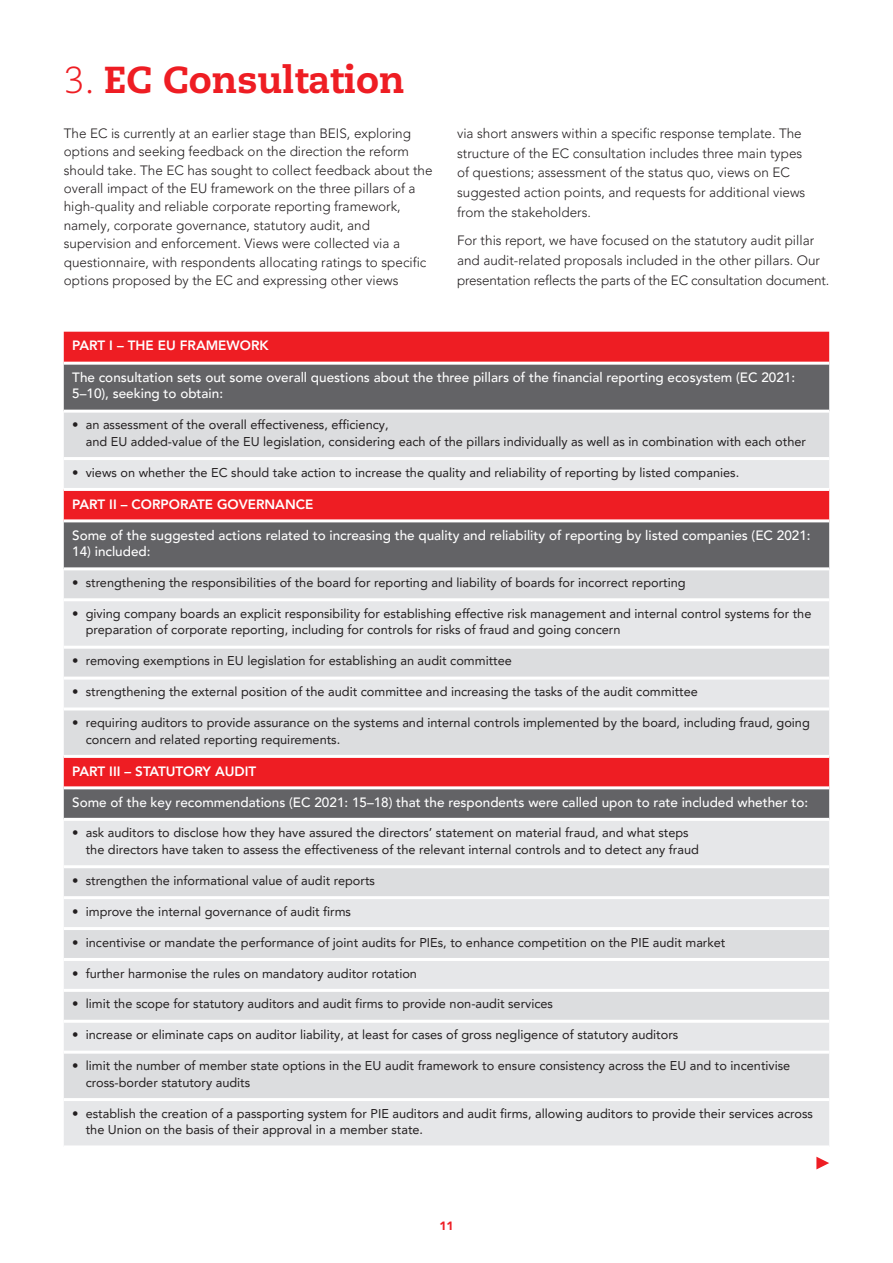
<style>
.page{position:relative;width:893px;height:1263px;background:#fff}
.page>*{position:absolute;margin:0;border:0;box-sizing:border-box;transform-origin:0 0}
.t1{font:800 37.5px "Caecilia";color:#ee1d23}
.t2{font:300 13.5px/18.5px "Avenir LT Pro";color:#231f20}
.t3{font:500 13.5px/16.5px "Avenir LT Pro";color:#fff}
.t4{font:800 13.5px "Avenir LT Pro";color:#fff}
.t5{font:12.75px/16.5px "Avenir LT Pro";color:#231f20}
.t6{font:900 12px "Avenir LT Pro";color:#ee1d23}
.s1{font-weight:300}
</style>
<div class="page">
<div style="left:64px;top:332px;width:765px;height:30px;background:#ee1d23"></div>
<div style="left:64px;top:365px;width:765px;height:45px;background:#636366"></div>
<div style="left:64px;top:413px;width:765px;height:44px;background:#dcdddf"></div>
<svg style="left:64px;top:460px;width:765px;height:685px;background:#d4c2c4"></svg>
<hr style="left:64px;top:488px;width:765px;height:3px;background:#fff">
<hr style="left:64px;top:519px;width:765px;height:3px;background:#fff">
<hr style="left:64px;top:567px;width:765px;height:3px;background:#fff">
<hr style="left:64px;top:598px;width:765px;height:3px;background:#fff">
<hr style="left:64px;top:646px;width:765px;height:3px;background:#fff">
<hr style="left:64px;top:677px;width:765px;height:3px;background:#fff">
<hr style="left:64px;top:707px;width:765px;height:3px;background:#fff">
<hr style="left:64px;top:755px;width:765px;height:3px;background:#fff">
<hr style="left:64px;top:786px;width:765px;height:3px;background:#fff">
<hr style="left:64px;top:818px;width:765px;height:3px;background:#fff">
<hr style="left:64px;top:865px;width:765px;height:3px;background:#fff">
<hr style="left:64px;top:896px;width:765px;height:3px;background:#fff">
<hr style="left:64px;top:927px;width:765px;height:3px;background:#fff">
<hr style="left:64px;top:958px;width:765px;height:3px;background:#fff">
<hr style="left:64px;top:989px;width:765px;height:3px;background:#fff">
<hr style="left:64px;top:1020px;width:765px;height:3px;background:#fff">
<hr style="left:64px;top:1051px;width:765px;height:3px;background:#fff">
<hr style="left:64px;top:1098px;width:765px;height:3px;background:#fff">
<svg style="left:816px;top:1157px;width:13px;height:12px"></svg>
<h1 class="t1" style="left:64px;top:57px;width:342px"><span class="s1">3.</span> EC Consultation</h1>
<p class="t2" style="left:64px;top:124px;width:370px">The EC is currently at an earlier stage than BEIS, exploring options and seeking feedback on the direction the reform should take. The EC has sought to collect feedback about the overall impact of the EU framework on the three pillars of a high-quality and reliable corporate reporting framework, namely, corporate governance, statutory audit, and supervision and enforcement. Views were collected via a questionnaire, with respondents allocating ratings to specific options proposed by the EC and expressing other views</p>
<p class="t2" style="left:457px;top:123px;width:350px;line-height:19.8px">via short answers within a specific response template. The structure of the EC consultation includes three main types of questions; assessment of the status quo, views on EC suggested action points, and requests for additional views from the stakeholders.</p>
<p class="t2" style="left:457px;top:231px;width:374px;line-height:19.8px">For this report, we have focused on the statutory audit pillar and audit-related proposals included in the other pillars. Our presentation reflects the parts of the EC consultation document.</p>
<p class="t4" style="left:72px;top:338px;width:198px">PART I – THE EU FRAMEWORK</p>
<p class="t3" style="left:72px;top:369px;width:724px">The consultation sets out some overall questions about the three pillars of the financial reporting ecosystem (EC 2021:<br>5–10), seeking to obtain:</p>
<p class="t5" style="left:86px;top:416px;width:722px;text-indent:-13px">• an assessment of the overall effectiveness, efficiency,<br>and EU added-value of the EU legislation, considering each of the pillars individually as well as in combination with each other</p>
<p class="t5" style="left:72px;top:464px;width:668px">• views on whether the EC should take action to increase the quality and reliability of reporting by listed companies.</p>
<p class="t4" style="left:72px;top:496px;width:242px">PART II – CORPORATE GOVERNANCE</p>
<p class="t3" style="left:72px;top:527px;width:740px">Some of the suggested actions related to increasing the quality and reliability of reporting by listed companies (EC 2021:</p>
<p class="t3" style="left:72px;top:543px;width:80px">14) included:</p>
<p class="t5" style="left:72px;top:574px;width:615px">• strengthening the responsibilities of the board for reporting and liability of boards for incorrect reporting</p>
<p class="t5" style="left:86px;top:605px;width:727px;text-indent:-13px">• giving company boards an explicit responsibility for establishing effective risk management and internal control systems for the preparation of corporate reporting, including for controls for risks of fraud and going concern</p>
<p class="t5" style="left:72px;top:652px;width:441px">• removing exemptions in EU legislation for establishing an audit committee</p>
<p class="t5" style="left:72px;top:683px;width:627px">• strengthening the external position of the audit committee and increasing the tasks of the audit committee</p>
<p class="t5" style="left:86px;top:714px;width:726px;text-indent:-13px">• requiring auditors to provide assurance on the systems and internal controls implemented by the board, including fraud, going concern and related reporting requirements.</p>
<p class="t4" style="left:72px;top:763px;width:186px">PART III – STATUTORY AUDIT</p>
<p class="t3" style="left:72px;top:794px;width:737px">Some of the key recommendations (EC 2021: 15–18) that the respondents were called upon to rate included whether to:</p>
<p class="t5" style="left:86px;top:825px;width:615px;text-indent:-13px">• ask auditors to disclose how they have assured the directors’ statement on material fraud, and what steps the directors have taken to assess the effectiveness of the relevant internal controls and to detect any fraud</p>
<p class="t5" style="left:72px;top:872px;width:304px">• strengthen the informational value of audit reports</p>
<p class="t5" style="left:72px;top:903px;width:280px">• improve the internal governance of audit firms</p>
<p class="t5" style="left:72px;top:934px;width:655px">• incentivise or mandate the performance of joint audits for PIEs, to enhance competition on the PIE audit market</p>
<p class="t5" style="left:72px;top:965px;width:346px">• further harmonise the rules on mandatory auditor rotation</p>
<p class="t5" style="left:72px;top:996px;width:482px">• limit the scope for statutory auditors and audit firms to provide non-audit services</p>
<p class="t5" style="left:72px;top:1026px;width:607px">• increase or eliminate caps on auditor liability, at least for cases of gross negligence of statutory auditors</p>
<p class="t5" style="left:86px;top:1057px;width:706px;text-indent:-13px">• limit the number of member state options in the EU audit framework to ensure consistency across the EU and to incentivise cross-border statutory audits</p>
<p class="t5" style="left:86px;top:1105px;width:729px;text-indent:-13px">• establish the creation of a passporting system for PIE auditors and audit firms, allowing auditors to provide their services across the Union on the basis of their approval in a member state.</p>
<p class="t6" style="left:439px;top:1218px;width:16px">11</p>
</div>
